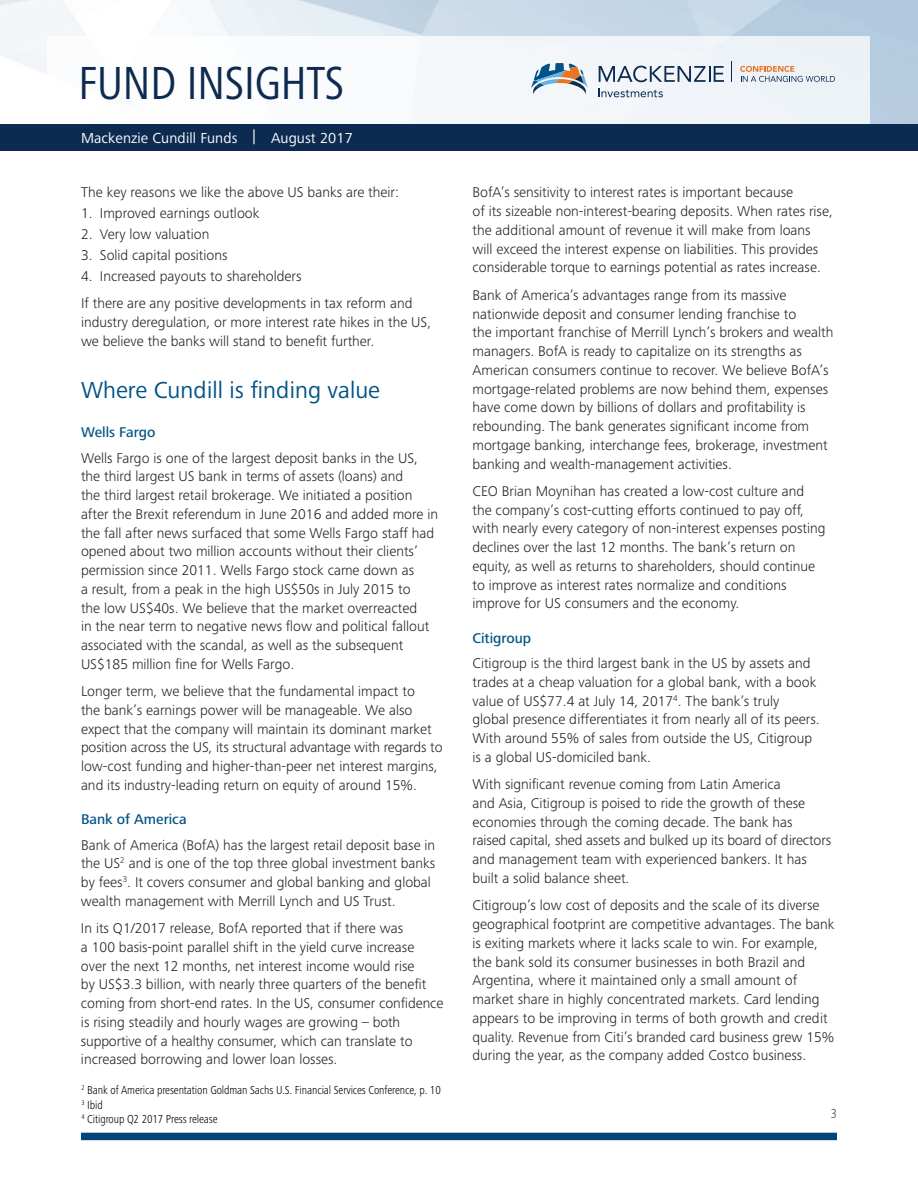
<style>
.page{position:relative;width:918px;height:1188px;background:#fff}
.page>*{position:absolute;margin:0;border:0;box-sizing:border-box;transform-origin:0 0}
.t1{font:condensed 48px "Frutiger Next Pro";letter-spacing:-.015em;color:#0d2b51}
.t2{font:24px "Frutiger Next Pro";color:#015386}
.t3{font:15px "Frutiger Next Pro";letter-spacing:.005em;color:#fff}
.t4{font:300 14.7px/18.8px "Frutiger Next Pro";color:#231f20}
.t5{font:500 14.7px "Frutiger Next Pro";color:#015386}
.t6{font:condensed 13.5px "Frutiger Next Pro";color:#636366}
.t7{font:300 condensed 12px/14.1px "Frutiger Next Pro";letter-spacing:-.01em;color:#000}
</style>
<div class="page">
<div style="left:48px;top:36px;width:822px;height:95px;background:#f5f8fa"></div>
<svg style="left:531px;top:63px;width:57px;height:32px"></svg>
<svg style="left:740px;top:66px;width:95px;height:16px"></svg>
<svg style="left:599px;top:66px;width:125px;height:16px"></svg>
<svg style="left:599px;top:89px;width:64px;height:8px"></svg>
<div style="left:0;top:124px;width:918px;height:27px;background:#0d2b51"></div>
<div style="left:81px;top:1133px;width:756px;height:7px;background:#00447b"></div>
<h1 class="t1" style="left:78px;top:56px;width:268px">FUND INSIGHTS</h1>
<p class="t3" style="left:81px;top:129px;width:273px">Mackenzie Cundill Funds | August 2017</p>
<p class="t4" style="left:81px;top:183px;width:320px">The key reasons we like the above US banks are their:</p>
<p class="t4" style="left:81px;top:204px;width:180px">1. Improved earnings outlook</p>
<p class="t4" style="left:81px;top:225px;width:130px">2. Very low valuation</p>
<p class="t4" style="left:81px;top:246px;width:148px">3. Solid capital positions</p>
<p class="t4" style="left:81px;top:262px;width:333px;line-height:27.5px">4. Increased payouts to shareholders<br>If there are any positive developments in tax reform and</p>
<p class="t4" style="left:81px;top:313px;width:352px">industry deregulation, or more interest rate hikes in the US, we believe the banks will stand to benefit further.</p>
<h2 class="t2" style="left:81px;top:376px;width:300px">Where Cundill is finding value</h2>
<p class="t5" style="left:81px;top:424px;width:76px">Wells Fargo</p>
<p class="t4" style="left:81px;top:448px;width:359px">Wells Fargo is one of the largest deposit banks in the US, the third largest US bank in terms of assets (loans) and<br>the third largest retail brokerage. We initiated a position after the Brexit referendum in June 2016 and added more in the fall after news surfaced that some Wells Fargo staff had opened about two million accounts without their clients’ permission since 2011. Wells Fargo stock came down as<br>a result, from a peak in the high US$50s in July 2015 to<br>the low US$40s. We believe that the market overreacted<br>in the near term to negative news flow and political fallout associated with the scandal, as well as the subsequent US$185 million fine for Wells Fargo.</p>
<p class="t4" style="left:81px;top:682px;width:363px">Longer term, we believe that the fundamental impact to<br>the bank’s earnings power will be manageable. We also expect that the company will maintain its dominant market position across the US, its structural advantage with regards to low-cost funding and higher-than-peer net interest margins, and its industry-leading return on equity of around 15%.</p>
<p class="t5" style="left:81px;top:811px;width:107px">Bank of America</p>
<p class="t4" style="left:81px;top:835px;width:356px">Bank of America (BofA) has the largest retail deposit base in the US<sup>2</sup> and is one of the top three global investment banks by fees<sup>3</sup>. It covers consumer and global banking and global wealth management with Merrill Lynch and US Trust.</p>
<p class="t4" style="left:81px;top:919px;width:364px">In its Q1/2017 release, BofA reported that if there was<br>a 100 basis-point parallel shift in the yield curve increase over the next 12 months, net interest income would rise<br>by US$3.3 billion, with nearly three quarters of the benefit coming from short-end rates. In the US, consumer confidence is rising steadily and hourly wages are growing – both supportive of a healthy consumer, which can translate to increased borrowing and lower loan losses.</p>
<p class="t7" style="left:82px;top:1083px;width:361px"><sup>2</sup> Bank of America presentation Goldman Sachs U.S. Financial Services Conference, p. 10<br><sup>3</sup> Ibid<br><sup>4</sup> Citigroup Q2 2017 Press release</p>
<p class="t4" style="left:472px;top:183px;width:362px">BofA’s sensitivity to interest rates is important because<br>of its sizeable non-interest-bearing deposits. When rates rise, the additional amount of revenue it will make from loans will exceed the interest expense on liabilities. This provides considerable torque to earnings potential as rates increase.</p>
<p class="t4" style="left:472px;top:286px;width:363px">Bank of America’s advantages range from its massive nationwide deposit and consumer lending franchise to<br>the important franchise of Merrill Lynch’s brokers and wealth managers. BofA is ready to capitalize on its strengths as American consumers continue to recover. We believe BofA’s mortgage-related problems are now behind them, expenses have come down by billions of dollars and profitability is rebounding. The bank generates significant income from mortgage banking, interchange fees, brokerage, investment banking and wealth-management activities.</p>
<p class="t4" style="left:472px;top:482px;width:355px">CEO Brian Moynihan has created a low-cost culture and the company’s cost-cutting efforts continued to pay off, with nearly every category of non-interest expenses posting declines over the last 12 months. The bank’s return on equity, as well as returns to shareholders, should continue to improve as interest rates normalize and conditions improve for US consumers and the economy.</p>
<p class="t5" style="left:472px;top:629px;width:60px">Citigroup</p>
<p class="t4" style="left:472px;top:654px;width:349px">Citigroup is the third largest bank in the US by assets and trades at a cheap valuation for a global bank, with a book value of US$77.4 at July 14, 2017<sup>4</sup>. The bank’s truly<br>global presence differentiates it from nearly all of its peers.<br>With around 55% of sales from outside the US, Citigroup is a global US-domiciled bank.</p>
<p class="t4" style="left:472px;top:775px;width:360px">With significant revenue coming from Latin America<br>and Asia, Citigroup is poised to ride the growth of these economies through the coming decade. The bank has<br>raised capital, shed assets and bulked up its board of directors and management team with experienced bankers. It has built a solid balance sheet.</p>
<p class="t4" style="left:472px;top:896px;width:363px">Citigroup’s low cost of deposits and the scale of its diverse geographical footprint are competitive advantages. The bank is exiting markets where it lacks scale to win. For example, the bank sold its consumer businesses in both Brazil and Argentina, where it maintained only a small amount of market share in highly concentrated markets. Card lending appears to be improving in terms of both growth and credit quality. Revenue from Citi’s branded card business grew 15% during the year, as the company added Costco business.</p>
<p class="t6" style="left:831px;top:1105px;width:8px">3</p>
</div>
